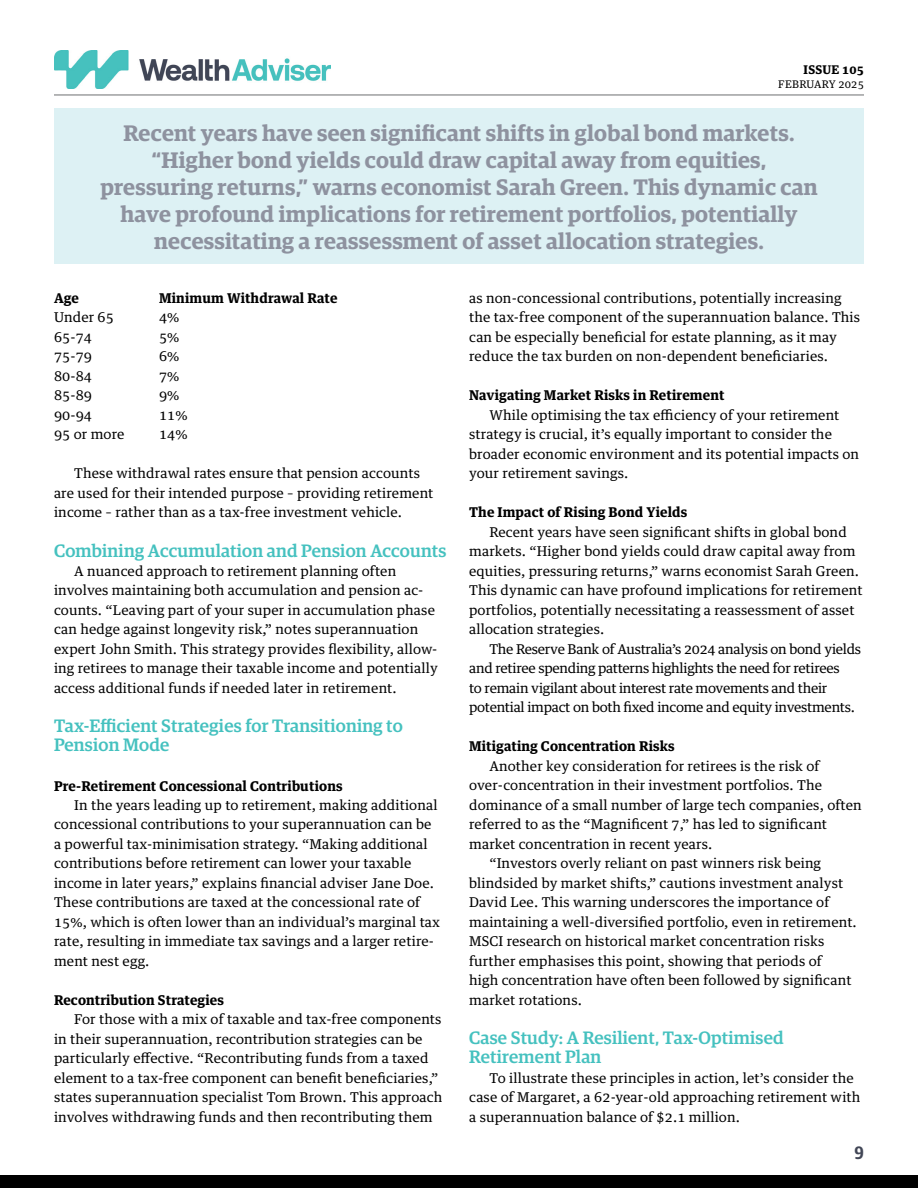
<style>
.page{position:relative;width:918px;height:1188px;background:#fff}
.page>*{position:absolute;margin:0;border:0;box-sizing:border-box;transform-origin:0 0}
.t1{font:600 22.5px/27px "Guardian Egyptian";letter-spacing:.01em;color:#8e929f;text-align:center}
.t2{font:500 18px/19.5px "Guardian Egyptian";letter-spacing:.01em;color:#45c1bf}
.t3{font:600 18px "Guardian Sans Cond";color:#414656}
.t4{font:13.5px/19.5px "Guardian Egyptian Text";letter-spacing:.01em;color:#000}
.t5{font:13.5px/19.5px "Guardian Egyptian Text";letter-spacing:-.02em;color:#000}
.t6{font:700 13.5px "Guardian Egyptian Text";letter-spacing:.01em;color:#000}
.t7{font:700 12px "Guardian Egyptian Text";letter-spacing:.02em;color:#000}
.t8{font:10.5px "Guardian Egyptian Text";letter-spacing:.01em;color:#000}
</style>
<div class="page">
<div style="left:54px;top:108px;width:810px;height:156px;background:#ddf1f4"></div>
<div style="left:0;top:1175px;width:918px;height:13px;background:#000"></div>
<hr style="left:54px;top:95px;width:810px;height:1px;background:#6d6e71">
<img style="left:54px;top:51px;width:276px;height:37px">
<p class="t7" style="left:804px;top:60px;width:62px">ISSUE 105</p>
<p class="t8" style="left:778px;top:75px;width:87px">FEBRUARY 2025</p>
<p class="t1" style="left:100px;top:118px;width:719px">Recent years have seen significant shifts in global bond markets. “Higher bond yields could draw capital away from equities, pressuring returns,” warns economist Sarah Green. This dynamic can have profound implications for retirement portfolios, potentially necessitating a reassessment of asset allocation strategies.</p>
<p class="t6" style="left:54px;top:287px;width:26px">Age</p>
<p class="t6" style="left:159px;top:287px;width:180px">Minimum Withdrawal Rate</p>
<p class="t4" style="left:54px;top:307px;width:61px">Under 65</p>
<p class="t4" style="left:159px;top:307px;width:22px">4%</p>
<p class="t4" style="left:54px;top:326px;width:40px">65-74</p>
<p class="t4" style="left:159px;top:326px;width:22px">5%</p>
<p class="t4" style="left:54px;top:346px;width:40px">75-79</p>
<p class="t4" style="left:159px;top:346px;width:22px">6%</p>
<p class="t4" style="left:54px;top:365px;width:40px">80-84</p>
<p class="t4" style="left:159px;top:365px;width:22px">7%</p>
<p class="t4" style="left:54px;top:385px;width:40px">85-89</p>
<p class="t4" style="left:159px;top:385px;width:22px">9%</p>
<p class="t4" style="left:54px;top:404px;width:40px">90-94</p>
<p class="t4" style="left:159px;top:404px;width:30px">11%</p>
<p class="t4" style="left:54px;top:424px;width:72px">95 or more</p>
<p class="t4" style="left:159px;top:424px;width:30px">14%</p>
<p class="t4" style="left:54px;top:463px;width:381px;text-indent:20px">These withdrawal rates ensure that pension accounts are used for their intended purpose – providing retirement income – rather than as a tax-free investment vehicle.</p>
<h2 class="t2" style="left:54px;top:539px;width:394px">Combining Accumulation and Pension Accounts</h2>
<p class="t4" style="left:54px;top:560px;width:385px;text-indent:20px">A nuanced approach to retirement planning often involves maintaining both accumulation and pension ac&shy;counts. “Leaving part of your super in accumulation phase can hedge against longevity risk,” notes superannuation expert John Smith. This strategy provides flexibility, allow&shy;ing retirees to manage their taxable income and potentially access additional funds if needed later in retirement.</p>
<h2 class="t2" style="left:54px;top:715px;width:350px">Tax-Efficient Strategies for Transitioning to<br>Pension Mode</h2>
<p class="t6" style="left:54px;top:774px;width:290px">Pre-Retirement Concessional Contributions</p>
<p class="t4" style="left:54px;top:794px;width:388px;text-indent:20px">In the years leading up to retirement, making additional concessional contributions to your superannuation can be a powerful tax-minimisation strategy. “Making additional contributions before retirement can lower your taxable income in later years,” explains financial adviser Jane Doe.<br>These contributions are taxed at the concessional rate of 15%, which is often lower than an individual’s marginal tax rate, resulting in immediate tax savings and a larger retire&shy;ment nest egg.</p>
<p class="t6" style="left:54px;top:989px;width:172px">Recontribution Strategies</p>
<p class="t4" style="left:54px;top:1008px;width:390px;text-indent:20px">For those with a mix of taxable and tax-free components in their superannuation, recontribution strategies can be particularly effective. “Recontributing funds from a taxed element to a tax-free component can benefit beneficiaries,” states superannuation specialist Tom Brown. This approach involves withdrawing funds and then recontributing them</p>
<p class="t4" style="left:469px;top:287px;width:393px">as non-concessional contributions, potentially increasing the tax-free component of the superannuation balance. This can be especially beneficial for estate planning, as it may reduce the tax burden on non-dependent beneficiaries.</p>
<p class="t6" style="left:469px;top:384px;width:257px">Navigating Market Risks in Retirement</p>
<p class="t4" style="left:469px;top:404px;width:392px;text-indent:20px">While optimising the tax efficiency of your retirement strategy is crucial, it’s equally important to consider the broader economic environment and its potential impacts on your retirement savings.</p>
<p class="t6" style="left:469px;top:501px;width:220px">The Impact of Rising Bond Yields</p>
<p class="t4" style="left:469px;top:521px;width:395px;text-indent:20px">Recent years have seen significant shifts in global bond markets. “Higher bond yields could draw capital away from equities, pressuring returns,” warns economist Sarah Green.<br>This dynamic can have profound implications for retirement portfolios, potentially necessitating a reassessment of asset allocation strategies.</p>
<p class="t5" style="left:469px;top:638px;width:394px;text-indent:20px">The Reserve Bank of Australia’s 2024 analysis on bond yields and retiree spending patterns highlights the need for retirees<br>to remain vigilant about interest rate movements and their potential impact on both fixed income and equity investments.</p>
<p class="t6" style="left:469px;top:735px;width:207px">Mitigating Concentration Risks</p>
<p class="t4" style="left:489px;top:755px;width:332px">Another key consideration for retirees is the risk of</p>
<p class="t4" style="left:469px;top:774px;width:354px">over-concentration in their investment portfolios. The</p>
<p class="t4" style="left:469px;top:794px;width:394px">dominance of a small number of large tech companies, often</p>
<p class="t4" style="left:469px;top:813px;width:359px">referred to as the “Magnificent 7,” has led to significant</p>
<p class="t4" style="left:469px;top:833px;width:245px">market concentration in recent years.</p>
<p class="t4" style="left:489px;top:852px;width:333px">“Investors overly reliant on past winners risk being</p>
<p class="t4" style="left:469px;top:872px;width:376px">blindsided by market shifts,” cautions investment analyst</p>
<p class="t4" style="left:469px;top:891px;width:362px">David Lee. This warning underscores the importance of</p>
<p class="t4" style="left:469px;top:911px;width:389px">maintaining a well-diversified portfolio, even in retirement.</p>
<p class="t4" style="left:469px;top:930px;width:357px">MSCI research on historical market concentration risks</p>
<p class="t4" style="left:469px;top:950px;width:354px">further emphasises this point, showing that periods of</p>
<p class="t4" style="left:469px;top:969px;width:384px">high concentration have often been followed by significant</p>
<p class="t4" style="left:469px;top:989px;width:114px">market rotations.</p>
<h2 class="t2" style="left:469px;top:1027px;width:316px">Case Study: A Resilient, Tax-Optimised<br>Retirement Plan</h2>
<p class="t4" style="left:469px;top:1067px;width:393px;text-indent:20px">To illustrate these principles in action, let’s consider the case of Margaret, a 62-year-old approaching retirement with a superannuation balance of $2.1 million.</p>
<h2 class="t3" style="left:855px;top:1140px;width:11px">9</h2>
</div>
